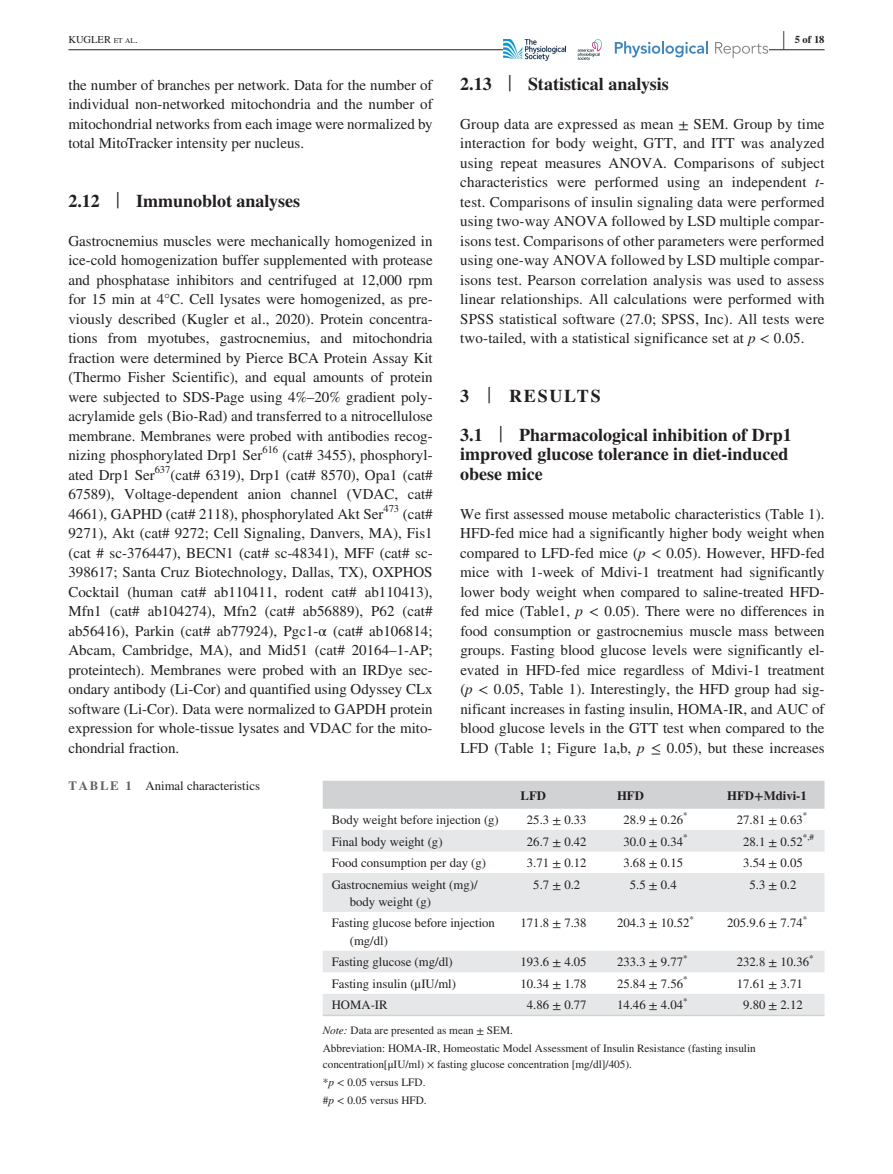
<style>
.page{position:relative;width:893px;height:1174px;background:#fff}
.page>*{position:absolute;margin:0;border:0;box-sizing:border-box;transform-origin:0 0}
.t1{font:700 25.95px "STIX";color:#231f20;scale:.36 1}
.t2{font:700 18px/39px "STIX";color:#231f20}
.t3{font:15px/19.5px "STIX";color:#231f20;text-align:justify}
.t4{font:12.75px/17.2px "STIX";color:#231f20}
.t5{font:700 12.75px "STIX";color:#231f20}
.t6{font:11.25px/18px "STIX";color:#231f20}
.t7{font:10.5px "STIX";color:#231f20}
.t8{font:10.5px "STIX";color:#231f20}
.t9{font:700 10.5px "STIX";color:#231f20}
.t10{font:8.85px "STIX";color:#231f20}
.s1{font-size:7.35px}
.s2{font-weight:400;font-size:23.7px}
.s3{font-style:italic}
.s4{font-weight:700;color:#636366}
</style>
<div class="page">
<hr style="left:68px;top:49px;width:756px;height:1px;background:#231f20">
<div style="left:504px;top:39px;width:264px;height:21px;background:#fff"></div>
<svg style="left:578px;top:39px;width:24px;height:21px"></svg>
<img style="left:504px;top:39px;width:61px;height:21px">
<svg style="left:615px;top:41px;width:93px;height:16px"></svg>
<svg style="left:715px;top:42px;width:53px;height:16px"></svg>
<div style="left:323px;top:780px;width:501px;height:28px;background:#d1d2d4"></div>
<svg style="left:323px;top:830px;width:501px;height:185px;fill:#e6e7e9"></svg>
<hr style="left:323px;top:1014px;width:188px;height:2px;background:#d1d2d4">
<hr style="left:512px;top:1014px;width:96px;height:2px;background:#d1d2d4">
<hr style="left:608px;top:1014px;width:110px;height:2px;background:#d1d2d4">
<hr style="left:718px;top:1014px;width:106px;height:2px;background:#d1d2d4">
<h1 class="t1" style="left:783px;top:24px;width:7px">|</h1>
<p class="t7" style="left:68px;top:32px;width:71px">KUGLER <span class="s1">et al</span>.</p>
<p class="t9" style="left:795px;top:33px;width:31px">5 of 18</p>
<p class="t3" style="left:68px;top:76px;width:366px">the number of branches per network. Data for the number of individual non-networked mitochondria and the number of mitochondrial networks from each image were normalized by total MitoTracker intensity per nucleus.</p>
<p class="t2" style="left:460px;top:64px;width:210px">2.13 <span class="s2">|</span> Statistical analysis</p>
<p class="t3" style="left:460px;top:115px;width:366px">Group data are expressed as mean ± SEM. Group by time interaction for body weight, GTT, and ITT was analyzed using repeat measures ANOVA. Comparisons of subject characteristics were performed using an independent <span class="s3">t&shy;</span>test. Comparisons of insulin signaling data were performed using two-way ANOVA followed by LSD multiple compar&shy;isons test. Comparisons of other parameters were performed using one-way ANOVA followed by LSD multiple compar&shy;isons test. Pearson correlation analysis was used to assess linear relationships. All calculations were performed with SPSS statistical software (27.0; SPSS, Inc). All tests were two-tailed, with a statistical significance set at <span class="s3">p</span> &lt; 0.05.</p>
<p class="t2" style="left:68px;top:181px;width:233px">2.12 <span class="s2">|</span> Immunoblot analyses</p>
<p class="t3" style="left:68px;top:232px;width:366px">Gastrocnemius muscles were mechanically homogenized in ice-cold homogenization buffer supplemented with protease and phosphatase inhibitors and centrifuged at 12,000 rpm for 15 min at 4°C. Cell lysates were homogenized, as pre&shy;viously described (Kugler et al., 2020). Protein concentra&shy;tions from myotubes, gastrocnemius, and mitochondria fraction were determined by Pierce BCA Protein Assay Kit (Thermo Fisher Scientific), and equal amounts of protein were subjected to SDS-Page using 4%–20% gradient poly&shy;acrylamide gels (Bio-Rad) and transferred to a nitrocellulose membrane. Membranes were probed with antibodies recog&shy;nizing phosphorylated Drp1 Ser</p>
<p class="t2" style="left:460px;top:376px;width:333px">3 <span class="s2">|</span> RESULTS<br>3.1 <span class="s2">|</span> Pharmacological inhibition of Drp1</p>
<p class="t2" style="left:460px;top:444px;width:330px;line-height:19.5px">improved glucose tolerance in diet-induced obese mice</p>
<p class="t3" style="left:460px;top:505px;width:366px">We first assessed mouse metabolic characteristics (Table 1).<br>HFD-fed mice had a significantly higher body weight when compared to LFD-fed mice (<span class="s3">p</span> &lt; 0.05). However, HFD-fed mice with 1-week of Mdivi-1 treatment had significantly lower body weight when compared to saline-treated HFD&shy;fed mice (Table1, <span class="s3">p</span> &lt; 0.05). There were no differences in food consumption or gastrocnemius muscle mass between groups. Fasting blood glucose levels were significantly el&shy;evated in HFD-fed mice regardless of Mdivi-1 treatment (<span class="s3">p</span> &lt; 0.05, Table 1). Interestingly, the HFD group had sig&shy;nificant increases in fasting insulin, HOMA-IR, and AUC of blood glucose levels in the GTT test when compared to the LFD (Table 1; Figure 1a,b, <span class="s3">p</span> ≤ 0.05), but these increases</p>
<p class="t5" style="left:520px;top:787px;width:27px">LFD</p>
<p class="t5" style="left:617px;top:787px;width:28px">HFD</p>
<p class="t5" style="left:727px;top:787px;width:81px">HFD+Mdivi-1</p>
<p class="t4" style="left:332px;top:812px;width:169px">Body weight before injection (g)</p>
<p class="t4" style="left:527px;top:812px;width:61px">25.3 ± 0.33</p>
<p class="t4" style="left:623px;top:812px;width:61px">28.9 ± 0.26</p>
<p class="t8" style="left:262px;top:443px;width:17px">616</p>
<p class="t3" style="left:283px;top:446px;width:152px">(cat# 3455), phosphoryl-</p>
<p class="t8" style="left:155px;top:462px;width:17px">637</p>
<p class="t3" style="left:68px;top:466px;width:366px;text-indent:102px">(cat# 6319), Drp1 (cat# 8570), Opa1 (cat# 67589), Voltage-dependent anion channel (VDAC, cat# 4661), GAPHD (cat# 2118), phosphorylated Akt Ser</p>
<p class="t3" style="left:68px;top:466px;width:88px">ated Drp1 Ser</p>
<p class="t8" style="left:383px;top:501px;width:17px">473</p>
<p class="t3" style="left:68px;top:505px;width:366px;text-indent:334px">(cat# 9271), Akt (cat# 9272; Cell Signaling, Danvers, MA), Fis1 (cat # sc-376447), BECN1 (cat# sc-48341), MFF (cat# sc-398617; Santa Cruz Biotechnology, Dallas, TX), OXPHOS Cocktail (human cat# ab110411, rodent cat# ab110413), Mfn1 (cat# ab104274), Mfn2 (cat# ab56889), P62 (cat# ab56416), Parkin (cat# ab77924), Pgc1-α (cat# ab106814; Abcam, Cambridge, MA), and Mid51 (cat# 20164–1-AP; proteintech). Membranes were probed with an IRDye sec&shy;ondary antibody (Li-Cor) and quantified using Odyssey CLx software (Li-Cor). Data were normalized to GAPDH protein expression for whole-tissue lysates and VDAC for the mito&shy;chondrial fraction.</p>
<p class="t4" style="left:68px;top:778px;width:193px"><span class="s4">TABLE 1</span> Animal characteristics</p>
<p class="t10" style="left:683px;top:809px;width:6px">*</p>
<p class="t4" style="left:737px;top:812px;width:72px">27.81 ± 0.63<sup>*</sup></p>
<p class="t4" style="left:332px;top:833px;width:112px">Final body weight (g)</p>
<p class="t4" style="left:527px;top:833px;width:61px">26.7 ± 0.42</p>
<p class="t4" style="left:623px;top:833px;width:66px">30.0 ± 0.34<sup>*</sup></p>
<p class="t4" style="left:743px;top:833px;width:72px">28.1 ± 0.52<sup>*,#</sup></p>
<p class="t4" style="left:332px;top:855px;width:156px">Food consumption per day (g)</p>
<p class="t4" style="left:527px;top:855px;width:61px">3.71 ± 0.12</p>
<p class="t4" style="left:623px;top:855px;width:61px">3.68 ± 0.15</p>
<p class="t4" style="left:743px;top:855px;width:61px">3.54 ± 0.05</p>
<p class="t4" style="left:350px;top:876px;width:129px;text-indent:-18px">Gastrocnemius weight (mg)/ body weight (g)</p>
<p class="t4" style="left:533px;top:876px;width:48px">5.7 ± 0.2</p>
<p class="t4" style="left:630px;top:876px;width:48px">5.5 ± 0.4</p>
<p class="t4" style="left:749px;top:876px;width:48px">5.3 ± 0.2</p>
<p class="t4" style="left:350px;top:915px;width:147px;text-indent:-18px">Fasting glucose before injection (mg/dl)</p>
<p class="t4" style="left:521px;top:915px;width:68px">171.8 ± 7.38</p>
<p class="t4" style="left:617px;top:915px;width:78px">204.3 ± 10.52<sup>*</sup></p>
<p class="t4" style="left:727px;top:915px;width:82px">205.9.6 ± 7.74<sup>*</sup></p>
<p class="t4" style="left:332px;top:954px;width:123px">Fasting glucose (mg/dl)</p>
<p class="t4" style="left:520px;top:954px;width:68px">193.6 ± 4.05</p>
<p class="t4" style="left:617px;top:954px;width:72px">233.3 ± 9.77<sup>*</sup></p>
<p class="t4" style="left:737px;top:954px;width:78px">232.8 ± 10.36<sup>*</sup></p>
<p class="t4" style="left:332px;top:975px;width:126px">Fasting insulin (μIU/ml)</p>
<p class="t4" style="left:520px;top:975px;width:68px">10.34 ± 1.78</p>
<p class="t4" style="left:617px;top:975px;width:72px">25.84 ± 7.56<sup>*</sup></p>
<p class="t4" style="left:737px;top:975px;width:68px">17.61 ± 3.71</p>
<p class="t4" style="left:332px;top:997px;width:57px">HOMA-IR</p>
<p class="t4" style="left:527px;top:997px;width:61px">4.86 ± 0.77</p>
<p class="t4" style="left:617px;top:997px;width:72px">14.46 ± 4.04<sup>*</sup></p>
<p class="t4" style="left:743px;top:997px;width:61px">9.80 ± 2.12</p>
<p class="t6" style="left:323px;top:1022px;width:435px"><span class="s3">Note:</span> Data are presented as mean ± SEM.<br>Abbreviation: HOMA-IR, Homeostatic Model Assessment of Insulin Resistance (fasting insulin</p>
<p class="t6" style="left:323px;top:1056px;width:311px">concentration[μIU/ml) × fasting glucose concentration [mg/dl]/405). *<span class="s3">p</span> &lt; 0.05 versus LFD.<br>#<span class="s3">p</span> &lt; 0.05 versus HFD.</p>
</div>
